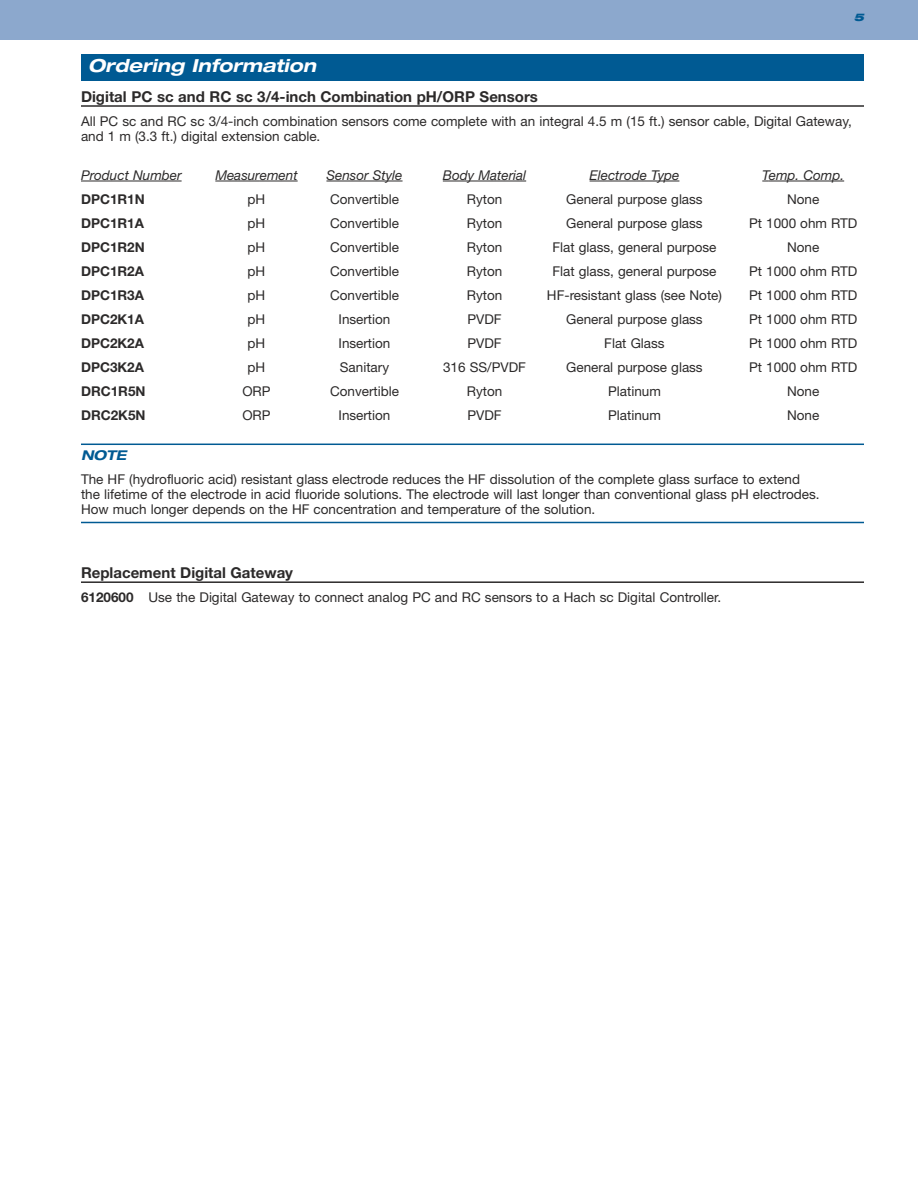
<style>
.page{position:relative;width:918px;height:1188px;background:#fff}
.page>*{position:absolute;margin:0;border:0;box-sizing:border-box;transform-origin:0 0}
.t1{font:italic 700 expanded 18px "Helvetica Neue";color:#fff}
.t2{font:700 15px "Helvetica Neue";color:#2c2a2a}
.t3{font:13.5px/15px "Helvetica Neue";color:#2c2a2a}
.t4{font:italic 13.5px "Helvetica Neue";color:#2c2a2a}
.t5{font:700 13.5px "Helvetica Neue";color:#2c2a2a}
.t6{font:italic 700 expanded 13.5px "Helvetica Neue";color:#005a93}
.t7{font:italic 900 expanded 10.5px "Helvetica Neue";color:#005a93}
.s1{font-weight:700}
</style>
<div class="page">
<div style="left:0;top:0;width:918px;height:40px;background:#8ca8cd"></div>
<div style="left:81px;top:54px;width:783px;height:27px;background:#005a93"></div>
<hr style="left:81px;top:105px;width:783px;height:2px;background:#2c2a2a">
<hr style="left:81px;top:181px;width:101px;height:1px;background:#2c2a2a">
<hr style="left:215px;top:181px;width:45px;height:1px;background:#2c2a2a">
<hr style="left:260px;top:181px;width:38px;height:1px;background:#2c2a2a">
<hr style="left:326px;top:181px;width:77px;height:1px;background:#2c2a2a">
<hr style="left:443px;top:181px;width:83px;height:1px;background:#2c2a2a">
<hr style="left:590px;top:181px;width:68px;height:1px;background:#2c2a2a">
<svg style="left:658px;top:181px;width:21px;height:1px"></svg>
<hr style="left:769px;top:181px;width:75px;height:1px;background:#2c2a2a">
<hr style="left:81px;top:581px;width:783px;height:2px;background:#2c2a2a">
<hr style="left:81px;top:444px;width:783px;height:1px;background:#005a93">
<hr style="left:81px;top:522px;width:783px;height:1px;background:#005a93">
<p class="t7" style="left:854px;top:13px;width:12px">5</p>
<h1 class="t1" style="left:88px;top:59px;width:229px">Ordering Information</h1>
<p class="t2" style="left:81px;top:91px;width:458px">Digital PC sc and RC sc 3/4-inch Combination pH/ORP Sensors</p>
<p class="t3" style="left:81px;top:115px;width:772px">All PC sc and RC sc 3/4-inch combination sensors come complete with an integral 4.5 m (15 ft.) sensor cable, Digital Gateway, and 1 m (3.3 ft.) digital extension cable.</p>
<p class="t4" style="left:81px;top:170px;width:102px">Product Number</p>
<p class="t4" style="left:215px;top:170px;width:84px">Measurement</p>
<p class="t4" style="left:326px;top:170px;width:78px">Sensor Style</p>
<p class="t4" style="left:443px;top:170px;width:85px">Body Material</p>
<p class="t4" style="left:590px;top:170px;width:91px">Electrode Type</p>
<p class="t4" style="left:762px;top:170px;width:83px">Temp. Comp.</p>
<p class="t5" style="left:81px;top:194px;width:65px">DPC1R1N</p>
<p class="t3" style="left:248px;top:193px;width:19px">pH</p>
<p class="t3" style="left:330px;top:193px;width:70px">Convertible</p>
<p class="t3" style="left:467px;top:193px;width:37px">Ryton</p>
<p class="t3" style="left:566px;top:193px;width:138px">General purpose glass</p>
<p class="t3" style="left:787px;top:193px;width:34px">None</p>
<p class="t5" style="left:81px;top:218px;width:65px">DPC1R1A</p>
<p class="t3" style="left:248px;top:217px;width:19px">pH</p>
<p class="t3" style="left:330px;top:217px;width:70px">Convertible</p>
<p class="t3" style="left:467px;top:217px;width:37px">Ryton</p>
<p class="t3" style="left:566px;top:217px;width:138px">General purpose glass</p>
<p class="t3" style="left:749px;top:217px;width:110px">Pt 1000 ohm RTD</p>
<p class="t5" style="left:81px;top:242px;width:65px">DPC1R2N</p>
<p class="t3" style="left:248px;top:241px;width:19px">pH</p>
<p class="t3" style="left:330px;top:241px;width:70px">Convertible</p>
<p class="t3" style="left:467px;top:241px;width:37px">Ryton</p>
<p class="t3" style="left:552px;top:241px;width:166px">Flat glass, general purpose</p>
<p class="t3" style="left:787px;top:241px;width:34px">None</p>
<p class="t5" style="left:81px;top:266px;width:65px">DPC1R2A</p>
<p class="t3" style="left:248px;top:265px;width:19px">pH</p>
<p class="t3" style="left:330px;top:265px;width:70px">Convertible</p>
<p class="t3" style="left:467px;top:265px;width:37px">Ryton</p>
<p class="t3" style="left:552px;top:265px;width:166px">Flat glass, general purpose</p>
<p class="t3" style="left:749px;top:265px;width:110px">Pt 1000 ohm RTD</p>
<p class="t5" style="left:81px;top:290px;width:65px">DPC1R3A</p>
<p class="t3" style="left:248px;top:289px;width:19px">pH</p>
<p class="t3" style="left:330px;top:289px;width:70px">Convertible</p>
<p class="t3" style="left:467px;top:289px;width:37px">Ryton</p>
<p class="t3" style="left:547px;top:289px;width:177px">HF-resistant glass (see Note)</p>
<p class="t3" style="left:749px;top:289px;width:110px">Pt 1000 ohm RTD</p>
<p class="t5" style="left:81px;top:314px;width:65px">DPC2K1A</p>
<p class="t3" style="left:248px;top:313px;width:19px">pH</p>
<p class="t3" style="left:339px;top:313px;width:53px">Insertion</p>
<p class="t3" style="left:467px;top:313px;width:36px">PVDF</p>
<p class="t3" style="left:566px;top:313px;width:138px">General purpose glass</p>
<p class="t3" style="left:749px;top:313px;width:110px">Pt 1000 ohm RTD</p>
<p class="t5" style="left:81px;top:339px;width:65px">DPC2K2A</p>
<p class="t3" style="left:248px;top:337px;width:19px">pH</p>
<p class="t3" style="left:339px;top:337px;width:53px">Insertion</p>
<p class="t3" style="left:467px;top:337px;width:36px">PVDF</p>
<p class="t3" style="left:604px;top:337px;width:62px">Flat Glass</p>
<p class="t3" style="left:749px;top:337px;width:110px">Pt 1000 ohm RTD</p>
<p class="t5" style="left:81px;top:363px;width:65px">DPC3K2A</p>
<p class="t3" style="left:248px;top:361px;width:19px">pH</p>
<p class="t3" style="left:340px;top:361px;width:51px">Sanitary</p>
<p class="t3" style="left:443px;top:361px;width:84px">316 SS/PVDF</p>
<p class="t3" style="left:566px;top:361px;width:138px">General purpose glass</p>
<p class="t3" style="left:749px;top:361px;width:110px">Pt 1000 ohm RTD</p>
<p class="t5" style="left:81px;top:387px;width:66px">DRC1R5N</p>
<p class="t3" style="left:242px;top:385px;width:30px">ORP</p>
<p class="t3" style="left:330px;top:385px;width:70px">Convertible</p>
<p class="t3" style="left:467px;top:385px;width:37px">Ryton</p>
<p class="t3" style="left:608px;top:385px;width:54px">Platinum</p>
<p class="t3" style="left:787px;top:385px;width:34px">None</p>
<p class="t5" style="left:81px;top:411px;width:66px">DRC2K5N</p>
<p class="t3" style="left:242px;top:409px;width:30px">ORP</p>
<p class="t3" style="left:339px;top:409px;width:53px">Insertion</p>
<p class="t3" style="left:467px;top:409px;width:36px">PVDF</p>
<p class="t3" style="left:608px;top:409px;width:54px">Platinum</p>
<p class="t3" style="left:787px;top:409px;width:34px">None</p>
<p class="t6" style="left:81px;top:450px;width:47px">NOTE</p>
<p class="t3" style="left:81px;top:473px;width:740px">The HF (hydrofluoric acid) resistant glass electrode reduces the HF dissolution of the complete glass surface to extend the lifetime of the electrode in acid fluoride solutions. The electrode will last longer than conventional glass pH electrodes.<br>How much longer depends on the HF concentration and temperature of the solution.</p>
<p class="t2" style="left:81px;top:567px;width:214px">Replacement Digital Gateway</p>
<p class="t3" style="left:81px;top:591px;width:642px"><span class="s1">6120600</span> Use the Digital Gateway to connect analog PC and RC sensors to a Hach sc Digital Controller.</p>
</div>
